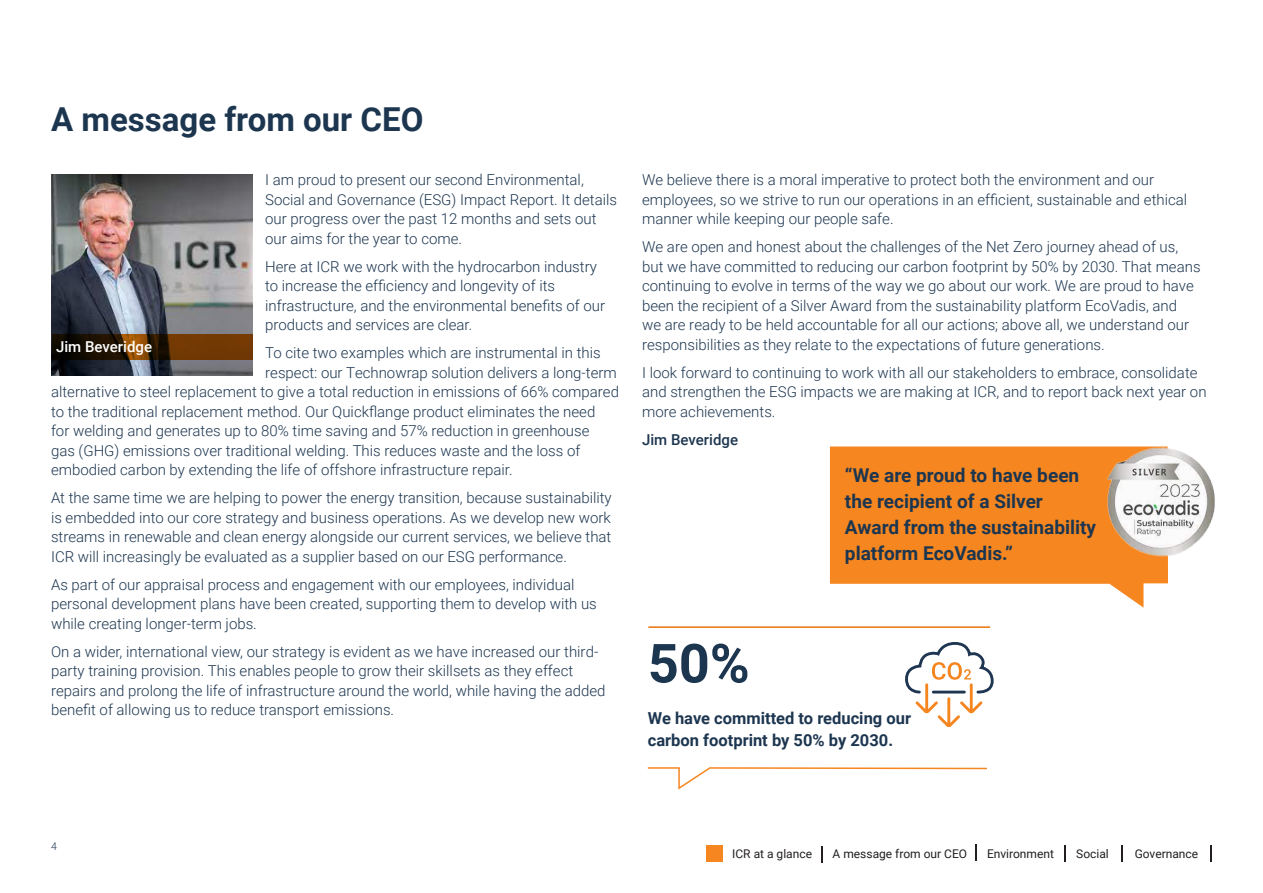
<style>
.page{position:relative;width:1263px;height:893px;background:#fff}
.page>*{position:absolute;margin:0;border:0;box-sizing:border-box;transform-origin:0 0}
.t1{font:700 54px "Roboto";color:#1d3650}
.Main_heading{font:700 33px "Roboto";color:#1d3650}
.t2{font:700 19.05px/26px "Roboto";color:#1d3650}
.t3{font:700 16.5px/22.5px "Roboto";color:#1d3650}
.Body_copy{font:300 15px/19.5px "Roboto";color:#1d3650}
.Body_copy-2{font:500 15px "Roboto";color:#1d3650}
.Body_copy-3{font:500 15px "Roboto";color:#fff}
.t4{font:12px "Roboto";color:#231f20}
.t5{font:300 10.5px "Roboto";color:#1d3650}
</style>
<div class="page">
<svg style="left:821px;top:846px;width:2px;height:17px"></svg>
<svg style="left:1210px;top:845px;width:2px;height:16px"></svg>
<div style="left:706px;top:846px;width:16px;height:16px;background:#f6861f"></div>
<svg style="left:975px;top:844px;width:2px;height:17px"></svg>
<svg style="left:1064px;top:845px;width:1px;height:16px"></svg>
<svg style="left:1121px;top:845px;width:1px;height:16px"></svg>
<hr style="left:648px;top:626px;width:342px;height:2px;background:#e87308">
<svg style="left:647px;top:767px;width:340px;height:23px"></svg>
<svg style="left:905px;top:642px;width:89px;height:86px"></svg>
<svg style="left:830px;top:446px;width:338px;height:162px;fill:#f6861f"></svg>
<img style="left:1078px;top:446px;width:137px;height:111px">
<img style="left:51px;top:174px;width:201px;height:202px">
<svg style="left:52px;top:334px;width:200px;height:25px;background:#4c2702"></svg>
<p class="Main_heading" style="left:51px;top:96px;width:374px">A message from our CEO</p>
<p class="Body_copy" style="left:265px;top:169px;width:353px">I am proud to present our second Environmental, Social and Governance (ESG) Impact Report. It details our progress over the past 12 months and sets out our aims for the year to come.</p>
<p class="Body_copy" style="left:265px;top:256px;width:341px">Here at ICR we work with the hydrocarbon industry to increase the efficiency and longevity of its infrastructure, and the environmental benefits of our products and services are clear.</p>
<p class="Body_copy" style="left:265px;top:342px;width:337px">To cite two examples which are instrumental in this</p>
<p class="Body_copy" style="left:265px;top:362px;width:353px">respect: our Technowrap solution delivers a long-term</p>
<p class="Body_copy" style="left:51px;top:381px;width:569px">alternative to steel replacement to give a total reduction in emissions of 66% compared</p>
<p class="Body_copy" style="left:51px;top:401px;width:546px">to the traditional replacement method. Our Quickflange product eliminates the need</p>
<p class="Body_copy" style="left:51px;top:420px;width:540px">for welding and generates up to 80% time saving and 57% reduction in greenhouse</p>
<p class="Body_copy" style="left:51px;top:440px;width:531px">gas (GHG) emissions over traditional welding. This reduces waste and the loss of</p>
<p class="Body_copy" style="left:51px;top:459px;width:463px">embodied carbon by extending the life of offshore infrastructure repair.</p>
<p class="Body_copy" style="left:51px;top:487px;width:562px;text-align:justify">At the same time we are helping to power the energy transition, because sustainability is embedded into our core strategy and business operations. As we develop new work streams in renewable and clean energy alongside our current services, we believe that ICR will increasingly be evaluated as a supplier based on our ESG performance.</p>
<p class="Body_copy" style="left:51px;top:574px;width:547px">As part of our appraisal process and engagement with our employees, individual personal development plans have been created, supporting them to develop with us while creating longer-term jobs.</p>
<p class="Body_copy" style="left:51px;top:641px;width:556px">On a wider, international view, our strategy is evident as we have increased our third&shy;party training provision. This enables people to grow their skillsets as they effect repairs and prolong the life of infrastructure around the world, while having the added benefit of allowing us to reduce transport emissions.</p>
<p class="Body_copy-3" style="left:56px;top:336px;width:97px">Jim Beveridge</p>
<p class="Body_copy" style="left:642px;top:169px;width:547px">We believe there is a moral imperative to protect both the environment and our employees, so we strive to run our operations in an efficient, sustainable and ethical manner while keeping our people safe.</p>
<p class="Body_copy" style="left:642px;top:236px;width:560px">We are open and honest about the challenges of the Net Zero journey ahead of us, but we have committed to reducing our carbon footprint by 50% by 2030. That means continuing to evolve in terms of the way we go about our work. We are proud to have been the recipient of a Silver Award from the sustainability platform EcoVadis, and<br>we are ready to be held accountable for all our actions; above all, we understand our responsibilities as they relate to the expectations of future generations.</p>
<p class="Body_copy" style="left:642px;top:362px;width:566px">I look forward to continuing to work with all our stakeholders to embrace, consolidate and strengthen the ESG impacts we are making at ICR, and to report back next year on more achievements.</p>
<p class="Body_copy-2" style="left:642px;top:429px;width:97px">Jim Beveridge</p>
<p class="t2" style="left:845px;top:461px;width:253px">“We are proud to have been the recipient of a Silver<br>Award from the sustainability platform EcoVadis.”</p>
<p class="t1" style="left:648px;top:625px;width:103px">50%</p>
<p class="t3" style="left:648px;top:706px;width:265px">We have committed to reducing our carbon footprint by 50% by 2030.</p>
<p class="t5" style="left:51px;top:839px;width:7px">4</p>
<p class="t4" style="left:732px;top:845px;width:81px">ICR at a glance</p>
<p class="t4" style="left:833px;top:845px;width:136px">A message from our CEO</p>
<p class="t4" style="left:987px;top:845px;width:68px">Environment</p>
<p class="t4" style="left:1076px;top:845px;width:34px">Social</p>
<p class="t4" style="left:1135px;top:845px;width:65px">Governance</p>
</div>
